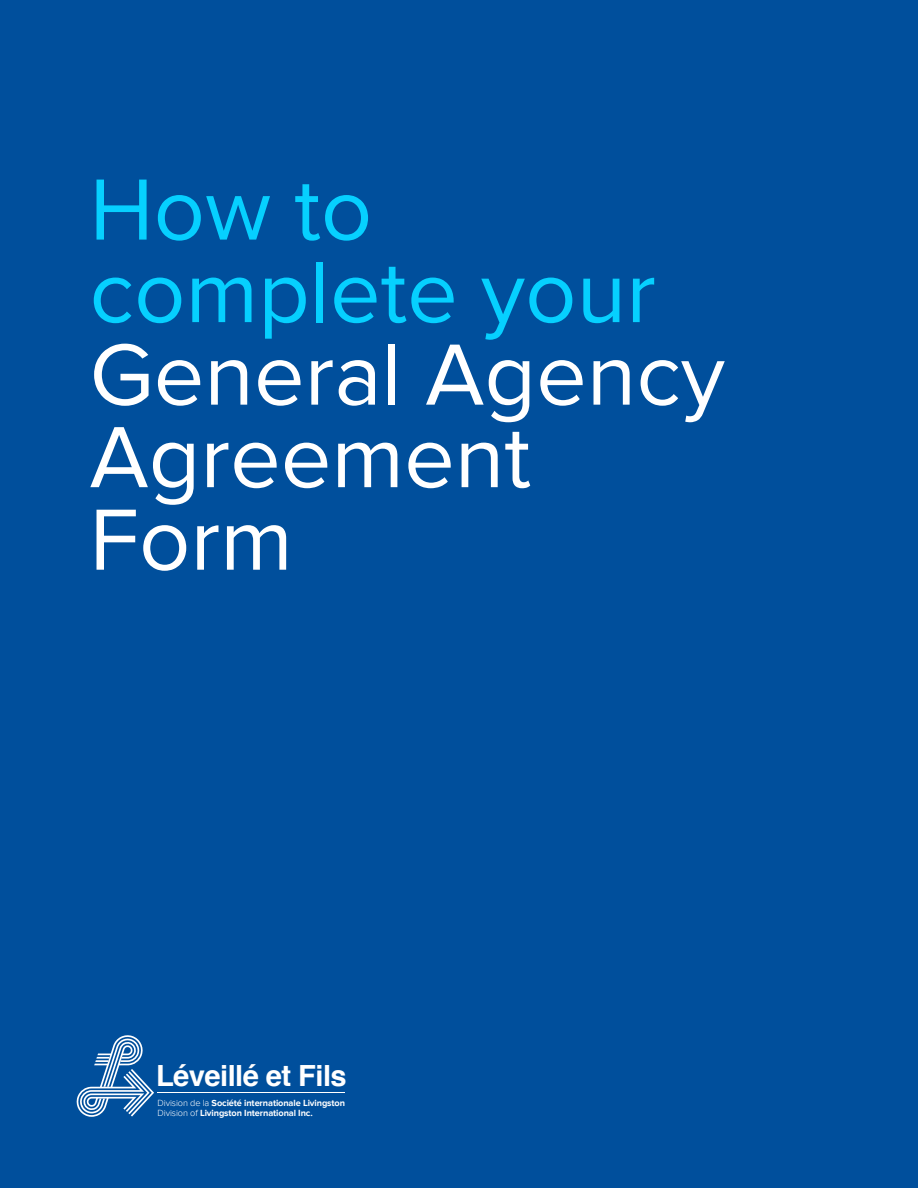
<style>
.page{position:relative;width:918px;height:1188px;background:#004f9c}
.page>*{position:absolute;margin:0;border:0;box-sizing:border-box;transform-origin:0 0}
.t1{font:90px/82.5px "Proxima Nova";color:#fff}
.t2{font:90px/82.5px "Proxima Nova";color:#06d0ff}
.t3{font:700 29.25px "Helvetica";letter-spacing:-.02em;color:#fff}
.t4{font:700 9.15px/10.5px "Proxima Nova";letter-spacing:-.01em;color:#fff}
.s1{font-weight:300}
</style>
<div class="page">
<svg style="left:76px;top:1035px;width:78px;height:82px"></svg>
<hr style="left:158px;top:1093px;width:187px;height:1px;background:#fff">
<h1 class="t2" style="left:90px;top:170px;width:568px">How to complete your</h1>
<h1 class="t1" style="left:90px;top:335px;width:637px">General Agency<br>Agreement<br>Form</h1>
<h2 class="t3" style="left:156px;top:1053px;width:192px">Léveillé et Fils</h2>
<p class="t4" style="left:158px;top:1098px;width:189px"><span class="s1">Division de la</span> Société internationale Livingston<br><span class="s1">Division of</span> Livingston International Inc.</p>
</div>
